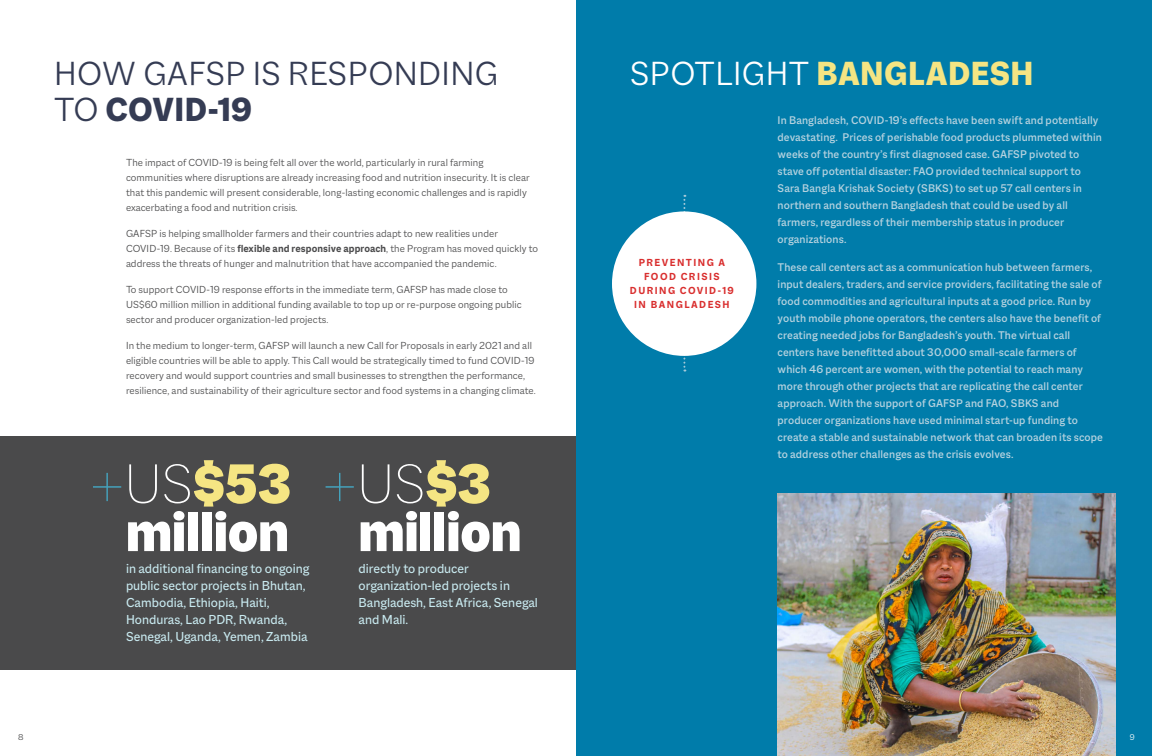
<style>
.page{position:relative;width:1152px;height:756px;background:#fff}
.page>*{position:absolute;margin:0;border:0;box-sizing:border-box;transform-origin:0 0}
.t1{font:900 60px/48px "Macklin Sans";color:#fff;text-align:center}
.Heading{font:300 36px "Macklin Sans";letter-spacing:.01em;color:#353c54}
.Heading-2{font:800 36px "Macklin Sans";letter-spacing:.01em;color:#f5e583}
.Heading-3{font:800 36px "Macklin Sans";color:#353c54}
.t2{font:14px/17px "Macklin Sans";color:#c8e9ef}
.Body_ko{font:500 12px/17px "Macklin Sans";letter-spacing:.01em;color:#b5d2df}
.Body{font:300 11px/15px "Macklin Sans";letter-spacing:.01em;color:#4a4a4b}
.Callout_2{font:700 11px/14px "Macklin Sans";letter-spacing:.13em;color:#d92e2e;text-align:center}
.Body-2{font:300 9px "Macklin Sans";color:#4a4a4b}
.Body-3{font:300 9px "Macklin Sans";color:#fff}
.s1{font-weight:300;color:#fff}
.s2{font-weight:300}
.s3{font-weight:700}
.s4{font-weight:200;color:#45a2bc}
.s5{font-weight:200}
.s6{color:#f5e583}
</style>
<div class="page">
<div style="left:576px;top:0;width:576px;height:756px;background:#007caa"></div>
<svg style="left:683px;top:195px;width:2px;height:177px"></svg>
<div style="left:612px;top:211px;width:144px;height:145px;background:#fff;border-radius:50%"></div>
<img style="left:778px;top:494px;width:338px;height:262px">
<div style="left:0;top:436px;width:576px;height:234px;background:#4a4a4b"></div>
<p class="Heading" style="left:54px;top:53px;width:446px">HOW GAFSP IS RESPONDING</p>
<p class="Heading-2" style="left:630px;top:53px;width:405px"><span class="s1">SPOTLIGHT</span> BANGLADESH</p>
<p class="Heading-3" style="left:54px;top:89px;width:199px"><span class="s2">TO</span> COVID-19</p>
<p class="Body_ko" style="left:778px;top:112px;width:326px">In Bangladesh, COVID-19’s effects have been swift and potentially devastating. Prices of perishable food products plummeted within weeks of the country’s first diagnosed case. GAFSP pivoted to stave off potential disaster: FAO provided technical support to Sara Bangla Krishak Society (SBKS) to set up 57 call centers in northern and southern Bangladesh that could be used by all farmers, regardless of their membership status in producer organizations.</p>
<p class="Body_ko" style="left:778px;top:258px;width:327px">These call centers act as a communication hub between farmers, input dealers, traders, and service providers, facilitating the sale of food commodities and agricultural inputs at a good price. Run by youth mobile phone operators, the centers also have the benefit of creating needed jobs for Bangladesh’s youth. The virtual call centers have benefitted about 30,000 small-scale farmers of which 46 percent are women, with the potential to reach many more through other projects that are replicating the call center approach. With the support of GAFSP and FAO, SBKS and producer organizations have used minimal start-up funding to create a stable and sustainable network that can broaden its scope to address other challenges as the crisis evolves.</p>
<p class="Body" style="left:126px;top:155px;width:405px">The impact of COVID-19 is being felt all over the world, particularly in rural farming communities where disruptions are already increasing food and nutrition insecurity. It is clear that this pandemic will present considerable, long-lasting economic challenges and is rapidly exacerbating a food and nutrition crisis.</p>
<p class="Body" style="left:126px;top:226px;width:414px">GAFSP is helping smallholder farmers and their countries adapt to new realities under<br>COVID-19. Because of its <span class="s3">flexible and responsive approach</span>, the Program has moved quickly to address the threats of hunger and malnutrition that have accompanied the pandemic.</p>
<p class="Body" style="left:126px;top:282px;width:397px">To support COVID-19 response efforts in the immediate term, GAFSP has made close to<br>US$60 million million in additional funding available to top up or re-purpose ongoing public sector and producer organization-led projects.</p>
<p class="Body" style="left:126px;top:338px;width:411px">In the medium to longer-term, GAFSP will launch a new Call for Proposals in early 2021 and all eligible countries will be able to apply. This Call would be strategically timed to fund COVID-19 recovery and would support countries and small businesses to strengthen the performance, resilience, and sustainability of their agriculture sector and food systems in a changing climate.</p>
<p class="Callout_2" style="left:630px;top:255px;width:106px">PREVENTING A<br>FOOD CRISIS<br>DURING COVID-19<br>IN BANGLADESH</p>
<p class="t1" style="left:90px;top:460px;width:202px"><span class="s4">+</span><span class="s5">US</span><span class="s6">$53 </span>million</p>
<p class="t2" style="left:126px;top:559px;width:185px">in additional financing to ongoing public sector projects in Bhutan,<br>Cambodia, Ethiopia, Haiti,<br>Honduras, Lao PDR, Rwanda,<br>Senegal, Uganda, Yemen, Zambia</p>
<p class="t1" style="left:359px;top:460px;width:164px;text-align:left;text-indent:-36px"><span class="s4">+</span><span class="s5">US</span><span class="s6">$3 </span>million</p>
<p class="t2" style="left:359px;top:559px;width:181px">directly to producer organization-led projects in<br>Bangladesh, East Africa, Senegal and Mali.</p>
<p class="Body-2" style="left:18px;top:732px;width:7px">8</p>
<p class="Body-3" style="left:1130px;top:732px;width:6px">9</p>
</div>
